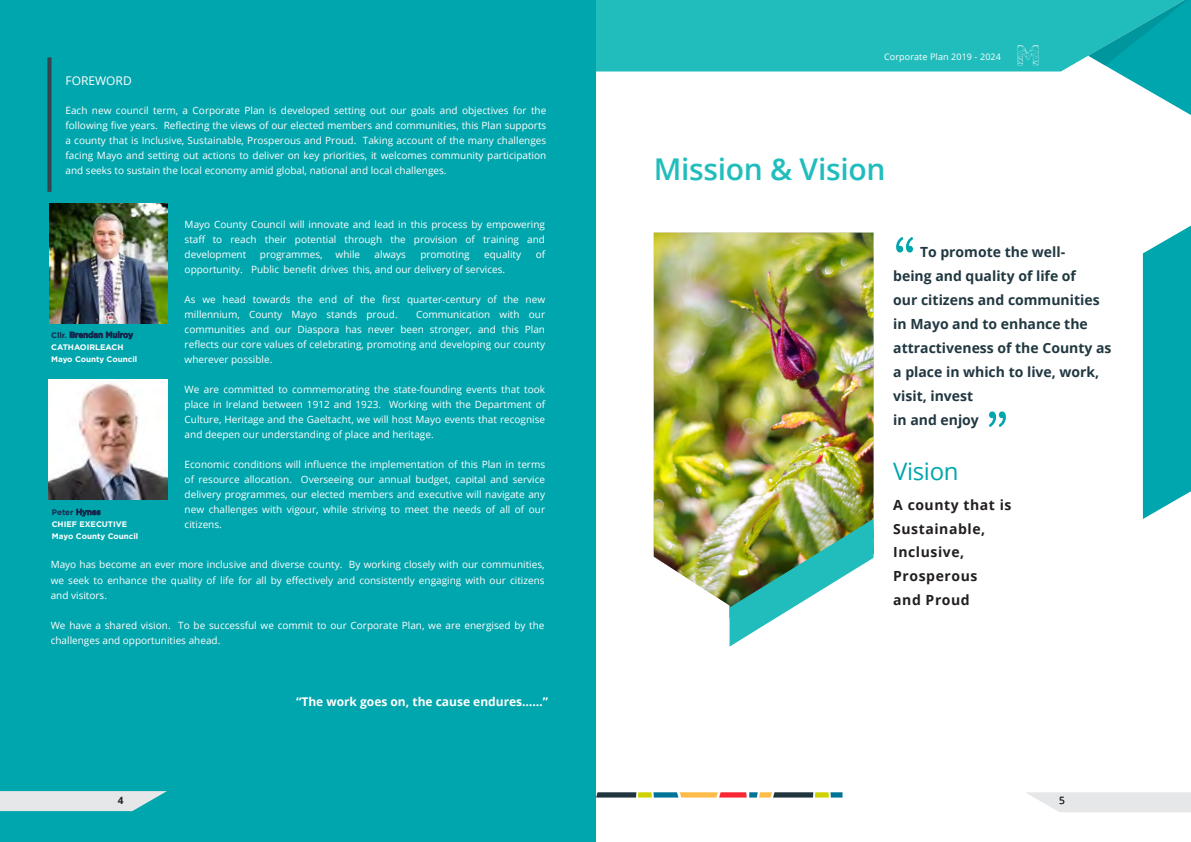
<style>
.page{position:relative;width:1191px;height:842px;background:#fff}
.page>*{position:absolute;margin:0;border:0;box-sizing:border-box;transform-origin:0 0}
.Heading_30_pt{font:600 30px "Open Sans";letter-spacing:-.01em;color:#21bdbd}
.Heading_18_pt{font:24px "Open Sans";letter-spacing:-.015em;color:#00a6ad}
.Heading_18_pt-2{font:700 14px/24px "Open Sans";color:#213841}
.Heading_18_pt-3{font:700 14px/23.7px "Open Sans";letter-spacing:.04em;color:#231f20}
.t1{font:700 12px "Open Sans";color:#fff}
.t2{font:12px "Open Sans";color:#fff}
.t3{font:10px/15px "Open Sans";color:#fff;text-align:justify}
.t4{font:10px "Open Sans";color:#231f20}
.Heading_10_pt{font:700 10px "Open Sans";color:#231f20}
.t5{font:9px "Open Sans";letter-spacing:.01em;color:#fff}
.t6{font:700 8px/12px "Gotham";color:#fff}
.s1{font-style:inherit}
.s2{color:#152c51}
.s3{font-weight:500;color:#152c51}
</style>
<div class="page">
<svg style="left:595px;top:792px;width:247px;height:5px"></svg>
<svg style="left:1142px;top:226px;width:49px;height:293px;background:#1cafb6"></svg>
<img style="left:654px;top:233px;width:219px;height:372px">
<img style="left:729px;top:519px;width:144px;height:127px">
<svg style="left:896px;top:237px;width:17px;height:16px"></svg>
<svg style="left:988px;top:411px;width:18px;height:16px"></svg>
<div style="left:595px;top:0;width:493px;height:71px;background:#21bdbd"></div>
<svg style="left:1026px;top:792px;width:165px;height:20px;background:#e8e9eb"></svg>
<svg style="left:1088px;top:0;width:103px;height:115px"></svg>
<svg style="left:1017px;top:45px;width:21px;height:20px"></svg>
<div style="left:0;top:0;width:595px;height:842px;background:#00a6ad"></div>
<div style="left:47px;top:57px;width:5px;height:135px;background:#34434c"></div>
<img style="left:48px;top:380px;width:120px;height:119px">
<img style="left:49px;top:203px;width:119px;height:120px">
<svg style="left:0;top:791px;width:167px;height:21px;background:#c4dde0"></svg>
<p class="t2" style="left:65px;top:72px;width:68px">FOREW<span class="s1">O</span>RD</p>
<p class="t3" style="left:65px;top:103px;width:482px">Each new council term, a Corporate Plan is developed setting out our goals and objectives for the following five years. Reflecting the views of our elected members and communities, this Plan supports a county that is Inclusive, Sustainable, Prosperous and Proud. Taking account of the many challenges facing Mayo and setting out actions to deliver on key priorities, it welcomes community participation and seeks to sustain the local economy amid global, national and local challenges.</p>
<p class="t6" style="left:51px;top:329px;width:87px"><span class="s2">Cllr.</span> <span class="s3">Brendan Mulroy<br></span>CATHAOIRLEACH<br>Mayo County Council</p>
<p class="t6" style="left:52px;top:506px;width:88px"><span class="s2">Peter</span> <span class="s3">Hynes<br></span>CHIEF EXECUTIVE<br>Mayo County Council</p>
<p class="t3" style="left:185px;top:216px;width:362px">Mayo County Council will innovate and lead in this process by empowering staff to reach their potential through the provision of training and development</p>
<p class="t3" style="left:260px;top:246px;width:64px">programmes,</p>
<p class="t3" style="left:335px;top:246px;width:26px">while</p>
<p class="t3" style="left:375px;top:246px;width:33px">always</p>
<p class="t3" style="left:420px;top:246px;width:51px">promoting</p>
<p class="t3" style="left:484px;top:246px;width:39px">equality</p>
<p class="t3" style="left:535px;top:246px;width:11px">of</p>
<p class="t3" style="left:185px;top:261px;width:322px">opportunity. Public benefit drives this, and our delivery of services.</p>
<p class="t3" style="left:185px;top:291px;width:362px">As we head towards the end of the first quarter-century of the new millennium, County Mayo stands proud.</p>
<p class="t3" style="left:185px;top:306px;width:362px;text-indent:231px">Communication with our communities and our Diaspora has never been stronger, and this Plan reflects our core values of celebrating, promoting and developing our county wherever possible.</p>
<p class="t3" style="left:185px;top:381px;width:362px">We are committed to commemorating the state-founding events that took place in Ireland between 1912 and 1923. Working with the Department of Culture, Heritage and the Gaeltacht, we will host Mayo events that recognise and deepen our understanding of place and heritage.</p>
<p class="t3" style="left:185px;top:456px;width:362px">Economic conditions will influence the implementation of this Plan in terms of resource allocation. Overseeing our annual budget, capital and service delivery programmes, our elected members and executive will navigate any new challenges with vigour, while striving to meet the needs of all of our citizens.</p>
<p class="t3" style="left:51px;top:557px;width:495px">Mayo has become an ever more inclusive and diverse county. By working closely with our communities, we seek to enhance the quality of life for all by effectively and consistently engaging with our citizens and visitors.</p>
<p class="t3" style="left:51px;top:617px;width:495px">We have a shared vision. To be successful we commit to our Corporate Plan, we are energised by the challenges and opportunities ahead.</p>
<p class="Heading_10_pt" style="left:118px;top:793px;width:7px">4</p>
<p class="t1" style="left:296px;top:693px;width:253px">“The work goes on<span class="s1">,</span> the cause endures……”</p>
<p class="t5" style="left:884px;top:51px;width:118px">Corporate Plan 2019 - 2024</p>
<p class="Heading_30_pt" style="left:654px;top:149px;width:233px">Mission &amp; Vision</p>
<p class="Heading_18_pt-2" style="left:893px;top:239px;width:220px;text-indent:27px">To promote the well-<br>being and quality of life of<br>our citizens and communities in Mayo and to enhance the attractiveness of the County as a place in which to live, work, visit, invest<br>in and enjoy</p>
<p class="Heading_18_pt" style="left:893px;top:455px;width:67px">Vision</p>
<p class="Heading_18_pt-3" style="left:893px;top:493px;width:120px">A county that is<br>Sustainable,<br>Inclusive,<br>Prosperous<br>and Proud</p>
<p class="t4" style="left:1059px;top:794px;width:7px">5</p>
</div>
